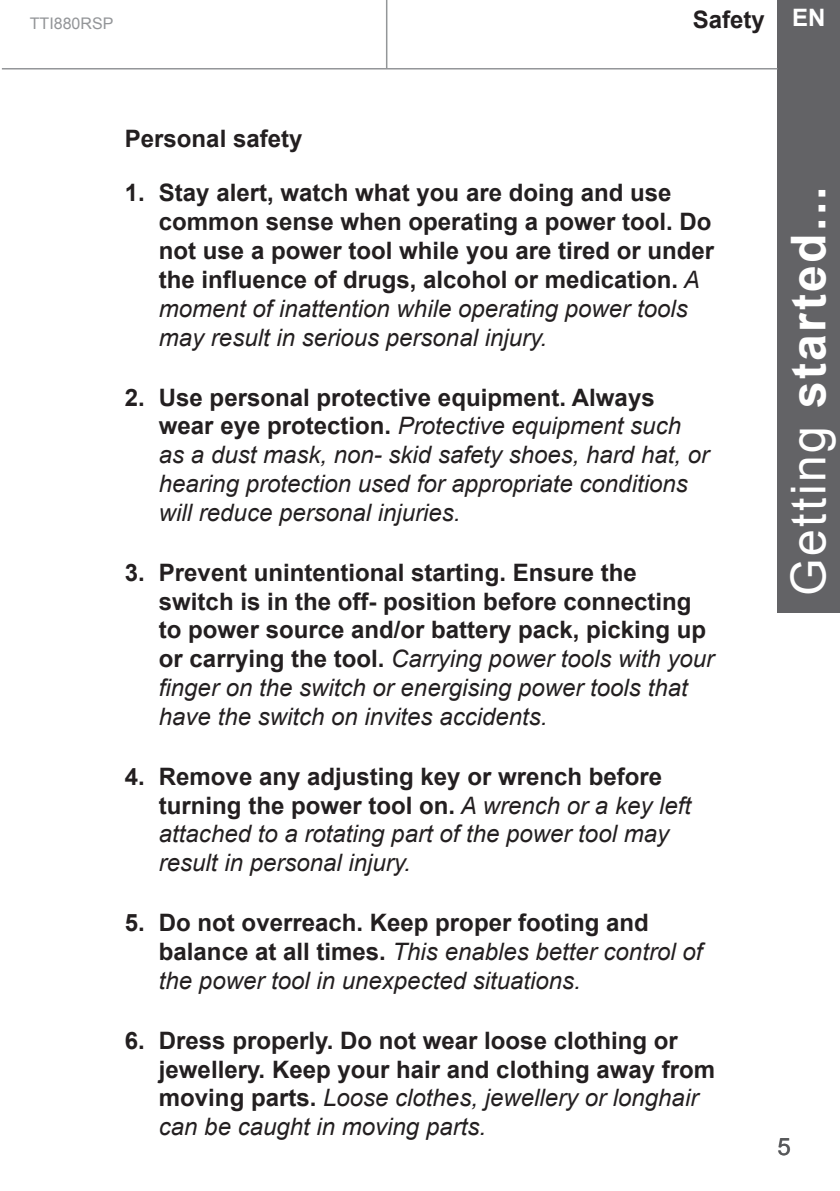
<style>
.page{position:relative;width:840px;height:1191px;background:#fff}
.page>*{position:absolute;margin:0;border:0;box-sizing:border-box;transform-origin:0 0}
.t1{font:700 48px "Arial";letter-spacing:.05em;color:#fff}
.t2{font:700 24px/28.8px "Arial";color:#231f20}
.t3{font:italic 24px/28.8px "Arial";color:#231f20}
.t4{font:700 24px "Arial";color:#fff}
.t5{font:24px "Arial";color:#57585a}
.t6{font:16px "Arial";color:#939598}
.s1{font-weight:400;font-style:italic}
.s2{font-weight:700;font-style:normal}
.s3{font-weight:400}
</style>
<div class="page">
<hr style="left:386px;top:0;width:1px;height:68px;background:#939698">
<div style="left:777px;top:0;width:62px;height:612px;background:#636366"></div>
<hr style="left:2px;top:68px;width:775px;height:1px;background:#939598">
<p class="t6" style="left:30px;top:13px;width:85px">TTI880RSP</p>
<p class="t4" style="left:791px;top:1px;width:35px">EN</p>
<p class="t2" style="left:692px;top:6px;width:74px">Safety</p>
<p class="t2" style="left:125px;top:125px;width:179px">Personal safety</p>
<p class="t2" style="left:159px;top:179px;width:556px;text-indent:-34px">1. Stay alert, watch what you are doing and use common sense when operating a power tool. Do not use a power tool while you are tired or under the influence of drugs, alcohol or medication. <span class="s1">A moment of inattention while operating power tools may result in serious personal injury.</span></p>
<p class="t3" style="left:159px;top:383px;width:551px;text-indent:-34px"><span class="s2">2. Use personal protective equipment. Always wear eye protection.</span> Protective equipment such as a dust mask, non- skid safety shoes, hard hat, or hearing protection used for appropriate conditions will reduce personal injuries.</p>
<p class="t2" style="left:159px;top:558px;width:556px;text-indent:-34px">3. Prevent unintentional starting. Ensure the switch is in the off- position before connecting to power source and/or battery pack, picking up or carrying the tool. <span class="s1">Carrying power tools with your finger on the switch or energising power tools that have the switch on invites accidents.</span></p>
<p class="t3" style="left:159px;top:762px;width:533px;text-indent:-34px"><span class="s2">4. Remove any adjusting key or wrench before turning the power tool on.</span> A wrench or a key left attached to a rotating part of the power tool may result in personal injury.</p>
<p class="t3" style="left:159px;top:908px;width:544px;text-indent:-34px"><span class="s2">5. Do not overreach. Keep proper footing and balance at all times.</span> This enables better control of the power tool in unexpected situations.</p>
<p class="t2" style="left:159px;top:1026px;width:557px;text-indent:-34px">6. Dress properly. Do not wear loose clothing or jewellery. Keep your hair and clothing away from moving parts. <span class="s1">Loose clothes, jewellery or longhair can be caught in moving parts.</span></p>
<h1 class="t1" style="left:776px;top:595px;width:410px;rotate:-90deg"><span class="s3">Getting</span> started...</h1>
<p class="t5" style="left:777px;top:1130px;width:15px">5</p>
</div>
